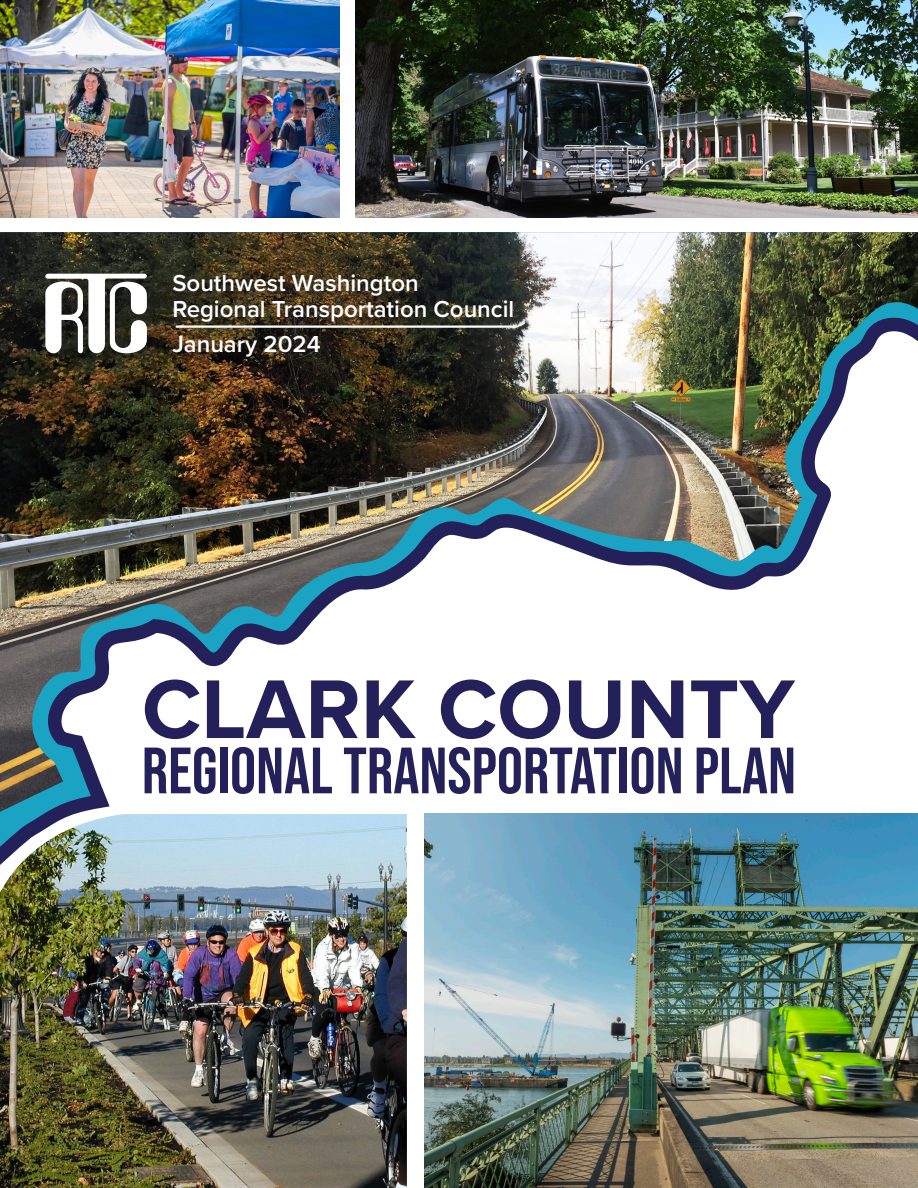
<style>
.page{position:relative;width:918px;height:1188px;background:#fff}
.page>*{position:absolute;margin:0;border:0;box-sizing:border-box;transform-origin:0 0}
.Title_Header{font:700 86.25px "Proxima Nova";color:#242059}
.Title_Header-2{font:65.25px "Bebas Neue";color:#242059}
.t1{font:600 24px/25.5px "Proxima Nova";color:#fff}
</style>
<div class="page">
<img style="left:0;top:232px;width:918px;height:582px">
<img style="left:0;top:1px;width:340px;height:216px">
<img style="left:355px;top:1px;width:563px;height:216px">
<img style="left:0;top:814px;width:407px;height:374px">
<img style="left:424px;top:814px;width:494px;height:374px">
<div style="left:172px;top:332px;width:161px;height:37px;background:#231f20;opacity:.57"></div>
<div style="left:172px;top:271px;width:355px;height:62px;background:#231f20;opacity:.57"></div>
<hr style="left:176px;top:325px;width:339px;height:3px;background:#fff">
<div style="left:40px;top:269px;width:132px;height:110px;background:#231f20;opacity:.35"></div>
<svg style="left:44px;top:274px;width:104px;height:84px"></svg>
<h3 class="t1" style="left:172px;top:270px;width:344px">Southwest Washington<br>Regional Transportation Council</h3>
<h3 class="t1" style="left:172px;top:331px;width:150px">January 2024</h3>
<p class="Title_Header" style="left:142px;top:645px;width:655px">CLARK COUNTY</p>
<p class="Title_Header-2" style="left:142px;top:734px;width:656px">REGIONAL TRANSPORTATION PLAN</p>
</div>
